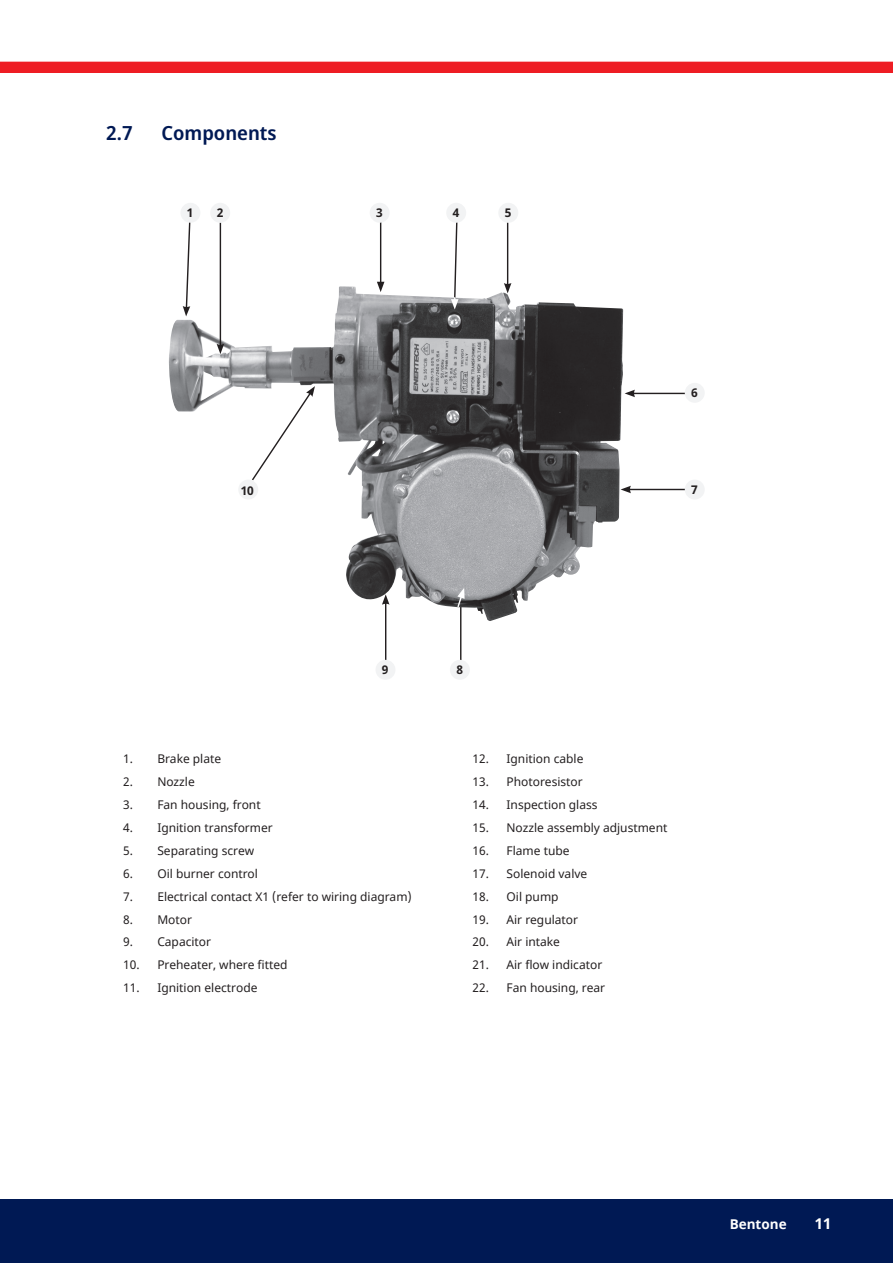
<style>
.page{position:relative;width:893px;height:1263px;background:#fff}
.page>*{position:absolute;margin:0;border:0;box-sizing:border-box;transform-origin:0 0}
.t1{font:600 19.5px "Noto Sans Display";color:#001954}
.t2{font:700 15px "Noto Sans";color:#fff}
.t3{font:700 13.5px "Noto Sans";color:#fff}
.t4{font:12px "Noto Sans";color:#231f20}
.t5{font:700 12px "Noto Sans";color:#231f20}
</style>
<div class="page">
<div style="left:0;top:1199px;width:893px;height:64px;background:#001954"></div>
<div style="left:0;top:62px;width:893px;height:11px;background:#ee1d23"></div>
<img style="left:169px;top:286px;width:455px;height:335px">
<hr style="left:220px;top:223px;width:1px;height:123px;background:#231f20">
<svg style="left:217px;top:344px;width:7px;height:10px"></svg>
<hr style="left:629px;top:489px;width:58px;height:1px;background:#231f20">
<svg style="left:621px;top:486px;width:10px;height:7px"></svg>
<svg style="left:183px;top:223px;width:8px;height:93px"></svg>
<svg style="left:250px;top:386px;width:65px;height:96px"></svg>
<hr style="left:507px;top:222px;width:1px;height:63px;background:#231f20">
<svg style="left:504px;top:283px;width:7px;height:10px"></svg>
<hr style="left:633px;top:393px;width:52px;height:1px;background:#231f20">
<svg style="left:625px;top:390px;width:10px;height:7px"></svg>
<hr style="left:460px;top:607px;width:1px;height:53px;background:#231f20">
<hr style="left:385px;top:602px;width:1px;height:59px;background:#231f20">
<svg style="left:382px;top:594px;width:7px;height:11px"></svg>
<hr style="left:380px;top:221px;width:1px;height:63px;background:#231f20">
<svg style="left:377px;top:282px;width:7px;height:10px"></svg>
<svg style="left:451px;top:223px;width:8px;height:87px"></svg>
<svg style="left:456px;top:588px;width:9px;height:21px"></svg>
<div style="left:180px;top:203px;width:20px;height:20px;background:#f2f3f4;border-radius:50%"></div>
<div style="left:210px;top:203px;width:20px;height:20px;background:#f2f3f4;border-radius:50%"></div>
<div style="left:370px;top:203px;width:20px;height:20px;background:#f2f3f4;border-radius:50%"></div>
<div style="left:446px;top:203px;width:20px;height:20px;background:#f2f3f4;border-radius:50%"></div>
<div style="left:498px;top:203px;width:20px;height:20px;background:#f2f3f4;border-radius:50%"></div>
<div style="left:685px;top:383px;width:20px;height:20px;background:#f2f3f4;border-radius:50%"></div>
<div style="left:685px;top:480px;width:20px;height:19px;background:#f2f3f4;border-radius:50%"></div>
<div style="left:238px;top:480px;width:20px;height:19px;background:#f2f3f4;border-radius:50%"></div>
<div style="left:375px;top:660px;width:20px;height:20px;background:#f2f3f4;border-radius:50%"></div>
<div style="left:450px;top:660px;width:20px;height:20px;background:#f2f3f4;border-radius:50%"></div>
<h1 class="t1" style="left:106px;top:125px;width:28px">2.7</h1>
<h1 class="t1" style="left:162px;top:125px;width:117px">Components</h1>
<p class="t5" style="left:187px;top:207px;width:8px">1</p>
<p class="t5" style="left:217px;top:207px;width:8px">2</p>
<p class="t5" style="left:376px;top:207px;width:8px">3</p>
<p class="t5" style="left:453px;top:207px;width:8px">4</p>
<p class="t5" style="left:505px;top:207px;width:8px">5</p>
<p class="t5" style="left:691px;top:387px;width:8px">6</p>
<p class="t5" style="left:241px;top:485px;width:15px">10</p>
<p class="t5" style="left:691px;top:484px;width:8px">7</p>
<p class="t5" style="left:382px;top:664px;width:8px">9</p>
<p class="t5" style="left:456px;top:664px;width:8px">8</p>
<p class="t4" style="left:123px;top:751px;width:99px">1. Brake plate</p>
<p class="t4" style="left:123px;top:776px;width:73px">2. Nozzle</p>
<p class="t4" style="left:123px;top:799px;width:139px">3. Fan housing, front</p>
<p class="t4" style="left:123px;top:819px;width:151px">4. Ignition transformer</p>
<p class="t4" style="left:123px;top:842px;width:132px">5. Separating screw</p>
<p class="t4" style="left:123px;top:865px;width:136px">6. Oil burner control</p>
<p class="t4" style="left:123px;top:888px;width:290px">7. Electrical contact X1 (refer to wiring diagram)</p>
<p class="t4" style="left:123px;top:913px;width:70px">8. Motor</p>
<p class="t4" style="left:123px;top:936px;width:89px">9. Capacitor</p>
<p class="t4" style="left:123px;top:957px;width:166px">10. Preheater, where fitted</p>
<p class="t4" style="left:123px;top:980px;width:136px">11. Ignition electrode</p>
<p class="t4" style="left:472px;top:751px;width:112px">12. Ignition cable</p>
<p class="t4" style="left:472px;top:774px;width:112px">13. Photoresistor</p>
<p class="t4" style="left:472px;top:797px;width:127px">14. Inspection glass</p>
<p class="t4" style="left:472px;top:819px;width:196px">15. Nozzle assembly adjustment</p>
<p class="t4" style="left:472px;top:842px;width:99px">16. Flame tube</p>
<p class="t4" style="left:472px;top:865px;width:116px">17. Solenoid valve</p>
<p class="t4" style="left:472px;top:888px;width:88px">18. Oil pump</p>
<p class="t4" style="left:472px;top:911px;width:107px">19. Air regulator</p>
<p class="t4" style="left:472px;top:936px;width:89px">20. Air intake</p>
<p class="t4" style="left:472px;top:957px;width:131px">21. Air flow indicator</p>
<p class="t4" style="left:472px;top:982px;width:134px">22. Fan housing, rear</p>
<p class="t3" style="left:730px;top:1218px;width:58px">Bentone</p>
<p class="t2" style="left:815px;top:1217px;width:18px">11</p>
</div>
